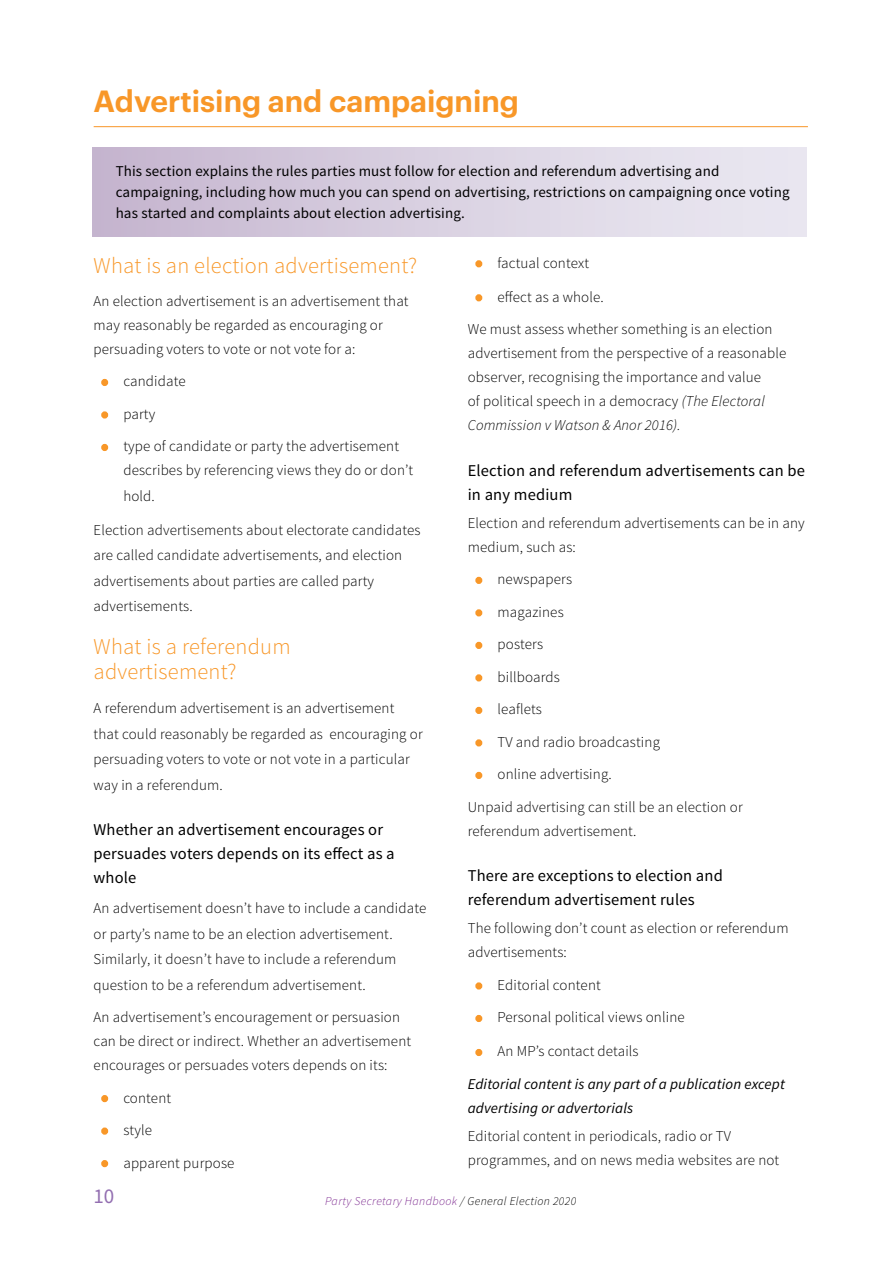
<style>
.page{position:relative;width:893px;height:1263px;background:#fff}
.page>*{position:absolute;margin:0;border:0;box-sizing:border-box;transform-origin:0 0}
.t1{font:600 30px "Graphik";color:#f89728}
.t2{font:300 22.5px/25.5px "Source Sans Pro";letter-spacing:.01em;color:#f89728}
.t3{font:21px "Source Sans Pro";color:#936fb1}
.t4{font:16.5px/24px "Source Sans Pro";letter-spacing:.01em;color:#000}
.t5{font:300 15px/24px "Source Sans Pro";letter-spacing:.01em;color:#000}
.t6{font:15px/21px "Source Sans Pro";letter-spacing:.01em;color:#000}
.t7{font:italic 15px/32.5px "Source Sans Pro";letter-spacing:.01em;color:#000}
.t8{font:italic 300 12px "Source Sans Pro";letter-spacing:.03em;color:#7d2a90}
.s1{font-weight:700;color:#f89728}
.s2{font-style:italic}
.s3{font-weight:700;font-style:normal;color:#f89728}
.s4{font-weight:300;font-style:normal}
.s5{color:#000}
</style>
<div class="page">
<div style="left:93px;top:148px;width:714px;height:88px;background:linear-gradient(to right,#c6b6cf,#ecebf3)"></div>
<hr style="left:94px;top:126px;width:714px;height:1px;background:#f89728">
<h1 class="t1" style="left:94px;top:78px;width:427px">Advertising and campaigning</h1>
<p class="t6" style="left:116px;top:161px;width:675px">This section explains the rules parties must follow for election and referendum advertising and campaigning, including how much you can spend on advertising, restrictions on campaigning once voting has started and complaints about election advertising.</p>
<h2 class="t2" style="left:94px;top:253px;width:325px">What is an election advertisement?</h2>
<p class="t5" style="left:94px;top:289px;width:317px">An election advertisement is an advertisement that may reasonably be regarded as encouraging or persuading voters to vote or not vote for a:</p>
<p class="t5" style="left:102px;top:369px;width:85px"><span class="s1">•</span> candidate</p>
<p class="t5" style="left:102px;top:402px;width:55px"><span class="s1">•</span> party</p>
<p class="t5" style="left:123px;top:434px;width:291px;text-indent:-21px"><span class="s1">•</span> type of candidate or party the advertisement describes by referencing views they do or don’t</p>
<p class="t5" style="left:123px;top:484px;width:33px">hold.</p>
<p class="t5" style="left:94px;top:517px;width:328px;line-height:25.5px">Election advertisements about electorate candidates are called candidate advertisements, and election advertisements about parties are called party advertisements.</p>
<h2 class="t2" style="left:94px;top:634px;width:198px">What is a referendum advertisement?</h2>
<p class="t5" style="left:94px;top:696px;width:331px;line-height:25.5px">A referendum advertisement is an advertisement that could reasonably be regarded as encouraging or persuading voters to vote or not vote in a particular way in a referendum.</p>
<p class="t4" style="left:94px;top:818px;width:303px">Whether an advertisement encourages or persuades voters depends on its effect as a whole</p>
<p class="t5" style="left:94px;top:895px;width:334px;line-height:25.5px">An advertisement doesn’t have to include a candidate or party’s name to be an election advertisement.<br>Similarly, it doesn’t have to include a referendum question to be a referendum advertisement.</p>
<p class="t5" style="left:94px;top:1005px;width:319px">An advertisement’s encouragement or persuasion can be direct or indirect. Whether an advertisement encourages or persuades voters depends on its:</p>
<p class="t5" style="left:102px;top:1086px;width:71px"><span class="s1">•</span> content</p>
<p class="t5" style="left:102px;top:1118px;width:51px"><span class="s1">•</span> style</p>
<p class="t5" style="left:102px;top:1151px;width:134px"><span class="s1">•</span> apparent purpose</p>
<p class="t5" style="left:476px;top:251px;width:114px"><span class="s1">•</span> factual context</p>
<p class="t5" style="left:468px;top:281px;width:306px;line-height:32.5px;text-indent:9px"><span class="s1">•</span> effect as a whole.<br>We must assess whether something is an election</p>
<p class="t5" style="left:468px;top:341px;width:320px">advertisement from the perspective of a reasonable observer, recognising the importance and value<br>of political speech in a democracy <span class="s2">(The Electoral Commission v Watson &amp; Anor 2016).</span></p>
<p class="t4" style="left:468px;top:458px;width:339px">Election and referendum advertisements can be in any medium</p>
<p class="t5" style="left:468px;top:511px;width:339px">Election and referendum advertisements can be in any medium, such as:</p>
<p class="t5" style="left:476px;top:567px;width:97px"><span class="s1">•</span> newspapers</p>
<p class="t5" style="left:476px;top:600px;width:89px"><span class="s1">•</span> magazines</p>
<p class="t5" style="left:476px;top:632px;width:68px"><span class="s1">•</span> posters</p>
<p class="t5" style="left:476px;top:665px;width:85px"><span class="s1">•</span> billboards</p>
<p class="t5" style="left:476px;top:697px;width:67px"><span class="s1">•</span> leaflets</p>
<p class="t5" style="left:476px;top:730px;width:185px"><span class="s1">•</span> TV and radio broadcasting</p>
<p class="t5" style="left:468px;top:758px;width:277px;line-height:32.5px;text-indent:9px"><span class="s1">•</span> online advertising.<br>Unpaid advertising can still be an election or</p>
<p class="t5" style="left:468px;top:819px;width:170px">referendum advertisement.</p>
<p class="t4" style="left:468px;top:864px;width:257px">There are exceptions to election and referendum advertisement rules</p>
<p class="t5" style="left:468px;top:916px;width:322px">The following don’t count as election or referendum advertisements:</p>
<p class="t5" style="left:476px;top:973px;width:126px"><span class="s1">•</span> Editorial content</p>
<p class="t5" style="left:476px;top:1005px;width:210px"><span class="s1">•</span> Personal political views online</p>
<p class="t7" style="left:468px;top:1035px;width:319px;text-indent:9px"><span class="s3">•</span> <span class="s4">An MP’s contact details<br></span>Editorial content is any part of a publication except</p>
<p class="t7" style="left:468px;top:1092px;width:167px">advertising or advertorials</p>
<p class="t5" style="left:468px;top:1124px;width:313px">Editorial content in periodicals, radio or TV programmes, and on news media websites are not</p>
<h3 class="t3" style="left:94px;top:1183px;width:22px">10</h3>
<p class="t8" style="left:325px;top:1193px;width:253px">Party Secretary Handbook <span class="s5">/ General Election 2020</span></p>
</div>
